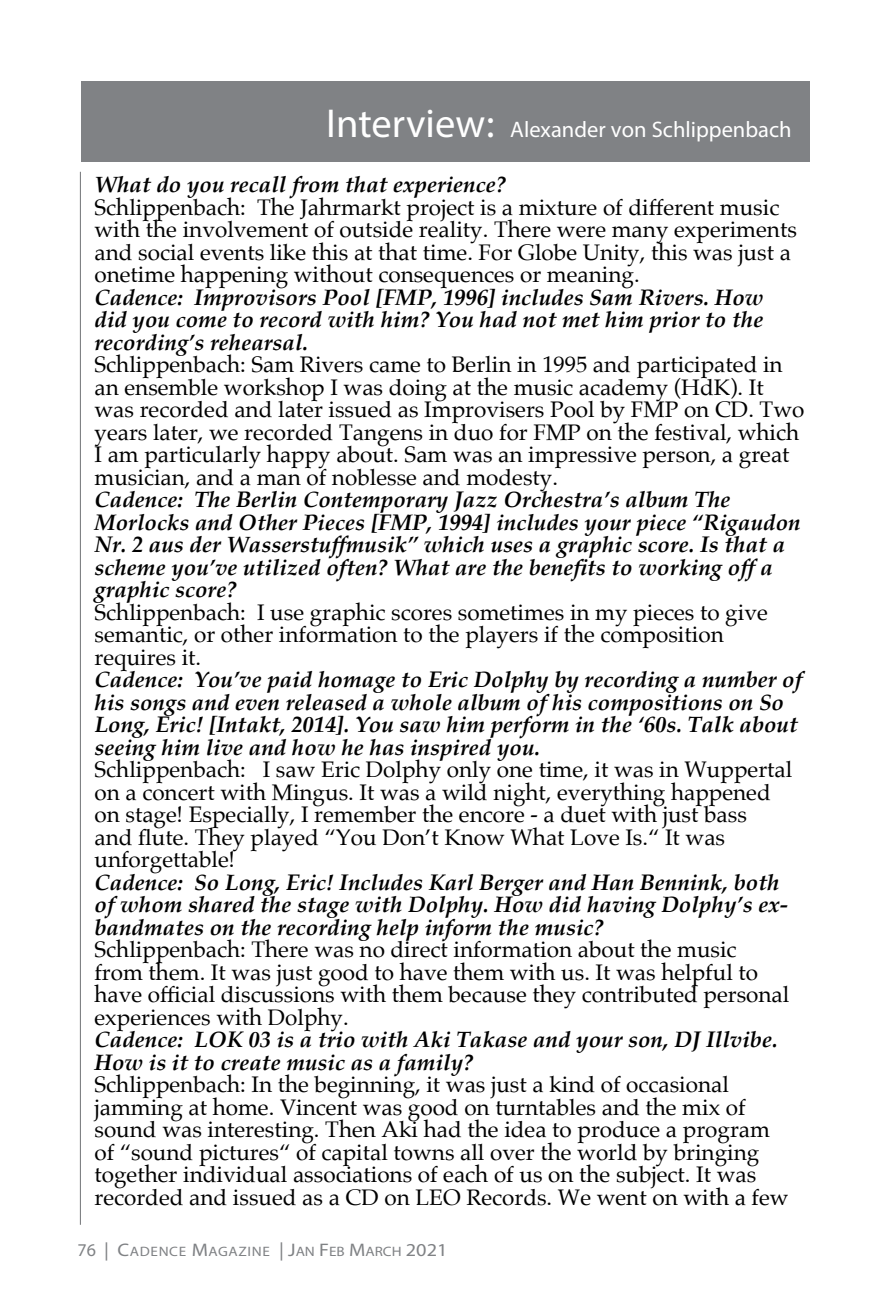
<style>
.page{position:relative;width:891px;height:1296px;background:#fff}
.page>*{position:absolute;margin:0;border:0;box-sizing:border-box;transform-origin:0 0}
.t1{font:22.5px/22.5px "Palatino";color:#000}
.t2{font:italic 700 22.5px/22.5px "Palatino";color:#000}
.t3{font:22.5px "Myriad Pro";color:#fff}
.t4{font:13.72px "Myriad Pro";letter-spacing:.04em;color:#808285;scale:1.11 1}
.s1{font-size:40.5px}
.s2{font-size:18px}
.s3{font-size:18.22px}
</style>
<div class="page">
<div style="left:81px;top:81px;width:729px;height:81px;background:#808285"></div>
<hr style="left:80px;top:172px;width:1px;height:1053px;background:#808285">
<p class="t3" style="left:326px;top:115px;width:467px"><span class="s1">Interview:</span> Alexander von Schlippenbach</p>
<p class="t2" style="left:94px;top:173px;width:413px">What do you recall from that experience?</p>
<p class="t1" style="left:94px;top:196px;width:704px">Schlippenbach: The Jahrmarkt project is a mixture of different music with the involvement of outside reality. There were many experiments and social events like this at that time. For Globe Unity, this was just a onetime happening without consequences or meaning.</p>
<p class="t2" style="left:94px;top:286px;width:671px;text-align:justify">Cadence: Improvisors Pool [FMP, 1996] includes Sam Rivers. How did you come to record with him? You had not met him prior to the recording’s rehearsal.</p>
<p class="t1" style="left:94px;top:353px;width:711px">Schlippenbach: Sam Rivers came to Berlin in 1995 and participated in an ensemble workshop I was doing at the music academy (HdK). It was recorded and later issued as Improvisers Pool by FMP on CD. Two years later, we recorded Tangens in duo for FMP on the festival, which I am particularly happy about. Sam was an impressive person, a great musician, and a man of noblesse and modesty.</p>
<p class="t2" style="left:94px;top:488px;width:708px">Cadence: The Berlin Contemporary Jazz Orchestra’s album The Morlocks and Other Pieces [FMP, 1994] includes your piece “Rigaudon Nr. 2 aus der Wasserstuffmusik” which uses a graphic score. Is that a scheme you’ve utilized often? What are the benefits to working off a graphic score?</p>
<p class="t1" style="left:94px;top:601px;width:675px">Schlippenbach: I use graphic scores sometimes in my pieces to give semantic, or other information to the players if the composition requires it.</p>
<p class="t2" style="left:94px;top:668px;width:709px">Cadence: You’ve paid homage to Eric Dolphy by recording a number of his songs and even released a whole album of his compositions on So Long, Eric! [Intakt, 2014]. You saw him perform in the ‘60s. Talk about seeing him live and how he has inspired you.</p>
<p class="t1" style="left:94px;top:758px;width:699px">Schlippenbach: I saw Eric Dolphy only one time, it was in Wuppertal on a concert with Mingus. It was a wild night, everything happened on stage! Especially, I remember the encore - a duet with just bass<br>and flute. They played “You Don’t Know What Love Is.“ It was unforgettable!</p>
<p class="t2" style="left:94px;top:871px;width:695px">Cadence: So Long, Eric! Includes Karl Berger and Han Bennink, both of whom shared the stage with Dolphy. How did having Dolphy’s ex&shy;bandmates on the recording help inform the music?</p>
<p class="t1" style="left:94px;top:938px;width:696px">Schlippenbach: There was no direct information about the music from them. It was just good to have them with us. It was helpful to have official discussions with them because they contributed personal experiences with Dolphy.</p>
<p class="t2" style="left:94px;top:1028px;width:685px">Cadence: LOK 03 is a trio with Aki Takase and your son, DJ Illvibe.<br>How is it to create music as a family?</p>
<p class="t1" style="left:94px;top:1073px;width:696px">Schlippenbach: In the beginning, it was just a kind of occasional jamming at home. Vincent was good on turntables and the mix of sound was interesting. Then Aki had the idea to produce a program of “sound pictures“ of capital towns all over the world by bringing together individual associations of each of us on the subject. It was recorded and issued as a CD on LEO Records. We went on with a few</p>
<p class="t4" style="left:78px;top:1243px;width:335px"><span class="s2">76</span> <span class="s3">|</span> <span class="s3">C</span>ADENCE <span class="s3">M</span>AGAZINE <span class="s3">| J</span>AN <span class="s3">F</span>EB <span class="s3">M</span>ARCH <span class="s3">2021</span></p>
</div>
